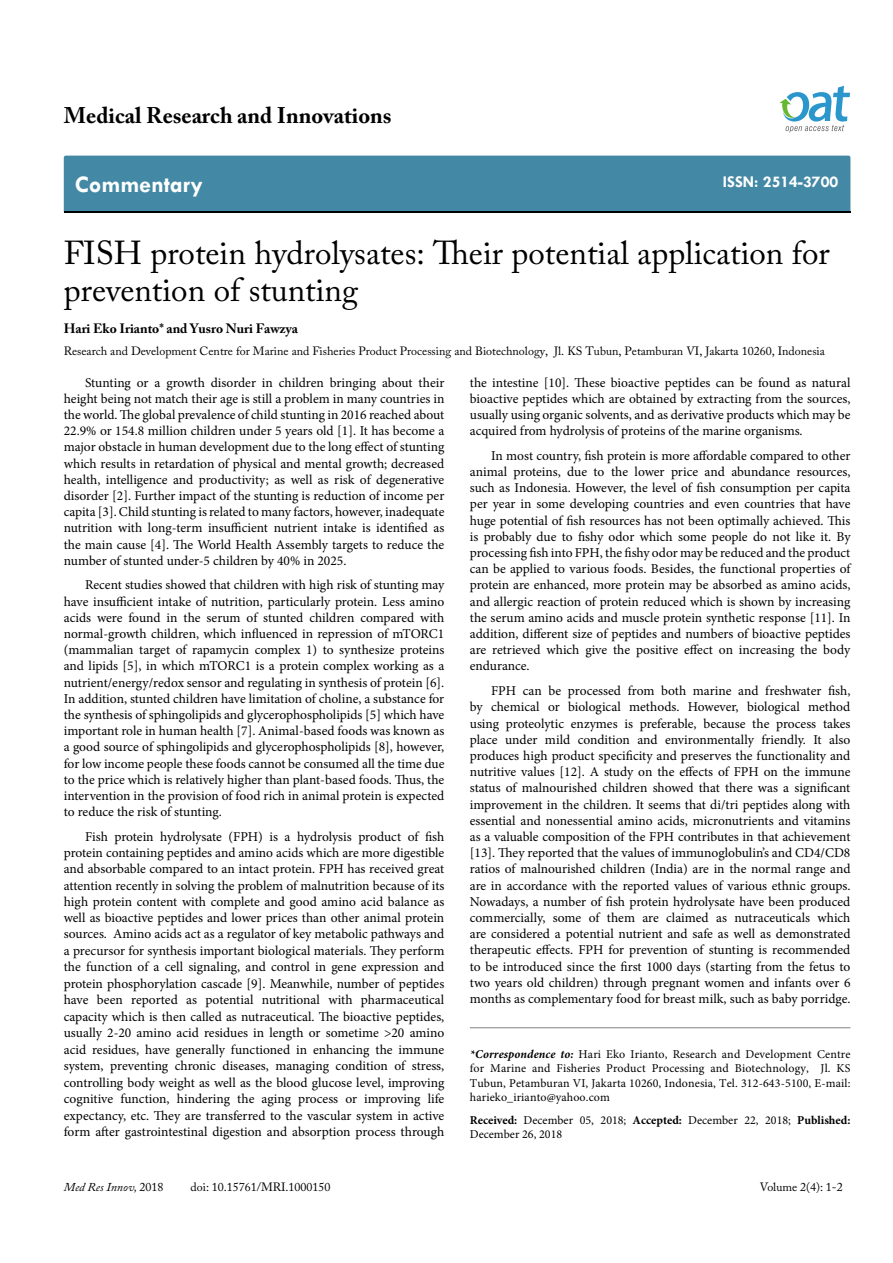
<style>
.page{position:relative;width:893px;height:1263px;background:#fff}
.page>*{position:absolute;margin:0;border:0;box-sizing:border-box;transform-origin:0 0}
.t1{font:33px/37.5px "Adobe Caslon Pro";color:#000}
.t2{font:700 24px "Tw Cen";color:#fff}
.t3{font:700 22.5px "Adobe Caslon Pro";color:#000}
.t4{font:700 16.5px "Tw Cen";color:#fff}
.t5{font:13.5px/16.2px "Minion Pro";color:#000;text-align:justify}
.t6{font:700 13.5px "Adobe Caslon Pro";color:#000}
.t7{font:12px/14.4px "Minion Pro";letter-spacing:.01em;color:#000;text-align:justify}
.t8{font:12px "Adobe Caslon Pro";color:#000}
.t9{font:italic 12px "Adobe Caslon Pro";color:#000}
.s1{font-weight:700;font-style:italic}
.s2{font-weight:700}
.s3{font-style:normal}
</style>
<div class="page">
<div style="left:64px;top:156px;width:786px;height:56px;background:#4389a5"></div>
<svg style="left:779px;top:86px;width:71px;height:47px"></svg>
<hr style="left:470px;top:1027px;width:380px;height:1px;background:#808285">
<h3 class="t3" style="left:64px;top:102px;width:329px">Medical Research and Innovations</h3>
<h2 class="t2" style="left:75px;top:170px;width:130px">Commentary</h2>
<p class="t4" style="left:723px;top:172px;width:117px">ISSN: 2514-3700</p>
<h1 class="t1" style="left:64px;top:234px;width:767px">FISH protein hydrolysates: Their potential application for prevention of stunting</h1>
<p class="t6" style="left:64px;top:321px;width:236px">Hari Eko Irianto* and Yusro Nuri Fawzya</p>
<p class="t8" style="left:64px;top:344px;width:763px">Research and Development Centre for Marine and Fisheries Product Processing and Biotechnology, Jl. KS Tubun, Petamburan VI, Jakarta 10260, Indonesia</p>
<p class="t5" style="left:64px;top:374px;width:382px;text-indent:21px">Stunting or a growth disorder in children bringing about their height being not match their age is still a problem in many countries in the world. The global prevalence of child stunting in 2016 reached about 22.9% or 154.8 million children under 5 years old [1]. It has become a major obstacle in human development due to the long effect of stunting which results in retardation of physical and mental growth; decreased health, intelligence and productivity; as well as risk of degenerative disorder [2]. Further impact of the stunting is reduction of income per capita [3]. Child stunting is related to many factors, however, inadequate nutrition with long-term insufficient nutrient intake is identified as the main cause [4]. The World Health Assembly targets to reduce the number of stunted under-5 children by 40% in 2025.</p>
<p class="t5" style="left:64px;top:577px;width:382px;text-indent:21px">Recent studies showed that children with high risk of stunting may have insufficient intake of nutrition, particularly protein. Less amino acids were found in the serum of stunted children compared with normal-growth children, which influenced in repression of mTORC1 (mammalian target of rapamycin complex 1) to synthesize proteins and lipids [5], in which mTORC1 is a protein complex working as a nutrient/energy/redox sensor and regulating in synthesis of protein [6].<br>In addition, stunted children have limitation of choline, a substance for the synthesis of sphingolipids and glycerophospholipids [5] which have important role in human health [7]. Animal-based foods was known as a good source of sphingolipids and glycerophospholipids [8], however, for low income people these foods cannot be consumed all the time due to the price which is relatively higher than plant-based foods. Thus, the intervention in the provision of food rich in animal protein is expected to reduce the risk of stunting.</p>
<p class="t5" style="left:64px;top:828px;width:382px;text-indent:21px">Fish protein hydrolysate (FPH) is a hydrolysis product of fish protein containing peptides and amino acids which are more digestible and absorbable compared to an intact protein. FPH has received great attention recently in solving the problem of malnutrition because of its high protein content with complete and good amino acid balance as well as bioactive peptides and lower prices than other animal protein sources. Amino acids act as a regulator of key metabolic pathways and a precursor for synthesis important biological materials. They perform the function of a cell signaling, and control in gene expression and protein phosphorylation cascade [9]. Meanwhile, number of peptides have been reported as potential nutritional with pharmaceutical capacity which is then called as nutraceutical. The bioactive peptides, usually 2-20 amino acid residues in length or sometime &gt;20 amino acid residues, have generally functioned in enhancing the immune system, preventing chronic diseases, managing condition of stress, controlling body weight as well as the blood glucose level, improving cognitive function, hindering the aging process or improving life expectancy, etc. They are transferred to the vascular system in active form after gastrointestinal digestion and absorption process through</p>
<p class="t5" style="left:470px;top:374px;width:382px">the intestine [10]. These bioactive peptides can be found as natural bioactive peptides which are obtained by extracting from the sources, usually using organic solvents, and as derivative products which may be acquired from hydrolysis of proteins of the marine organisms.</p>
<p class="t5" style="left:470px;top:447px;width:382px;text-indent:21px">In most country, fish protein is more affordable compared to other animal proteins, due to the lower price and abundance resources, such as Indonesia. However, the level of fish consumption per capita per year in some developing countries and even countries that have huge potential of fish resources has not been optimally achieved. This is probably due to fishy odor which some people do not like it. By processing fish into FPH, the fishy odor may be reduced and the product can be applied to various foods. Besides, the functional properties of protein are enhanced, more protein may be absorbed as amino acids, and allergic reaction of protein reduced which is shown by increasing the serum amino acids and muscle protein synthetic response [11]. In addition, different size of peptides and numbers of bioactive peptides are retrieved which give the positive effect on increasing the body endurance.</p>
<p class="t5" style="left:470px;top:683px;width:382px;text-indent:21px">FPH can be processed from both marine and freshwater fish, by chemical or biological methods. However, biological method using proteolytic enzymes is preferable, because the process takes place under mild condition and environmentally friendly. It also produces high product specificity and preserves the functionality and nutritive values [12]. A study on the effects of FPH on the immune status of malnourished children showed that there was a significant improvement in the children. It seems that di/tri peptides along with essential and nonessential amino acids, micronutrients and vitamins as a valuable composition of the FPH contributes in that achievement [13]. They reported that the values of immunoglobulin’s and CD4/CD8 ratios of malnourished children (India) are in the normal range and are in accordance with the reported values of various ethnic groups.<br>Nowadays, a number of fish protein hydrolysate have been produced commercially, some of them are claimed as nutraceuticals which are considered a potential nutrient and safe as well as demonstrated therapeutic effects. FPH for prevention of stunting is recommended to be introduced since the first 1000 days (starting from the fetus to two years old children) through pregnant women and infants over 6 months as complementary food for breast milk, such as baby porridge.</p>
<p class="t7" style="left:470px;top:1047px;width:382px"><span class="s1">*Correspondence to:</span> Hari Eko Irianto, Research and Development Centre for Marine and Fisheries Product Processing and Biotechnology, Jl. KS Tubun, Petamburan VI, Jakarta 10260, Indonesia, Tel. 312-643-5100, E-mail: harieko_irianto@yahoo.com</p>
<p class="t7" style="left:470px;top:1113px;width:382px"><span class="s2">Received:</span> December 05, 2018; <span class="s2">Accepted:</span> December 22, 2018; <span class="s2">Published:<br></span>December 26, 2018</p>
<p class="t9" style="left:64px;top:1180px;width:101px">Med Res Innov, <span class="s3">2018</span></p>
<p class="t8" style="left:191px;top:1180px;width:141px">doi: 10.15761/MRI.1000150</p>
<p class="t8" style="left:760px;top:1180px;width:84px">Volume 2(4): 1-2</p>
</div>
